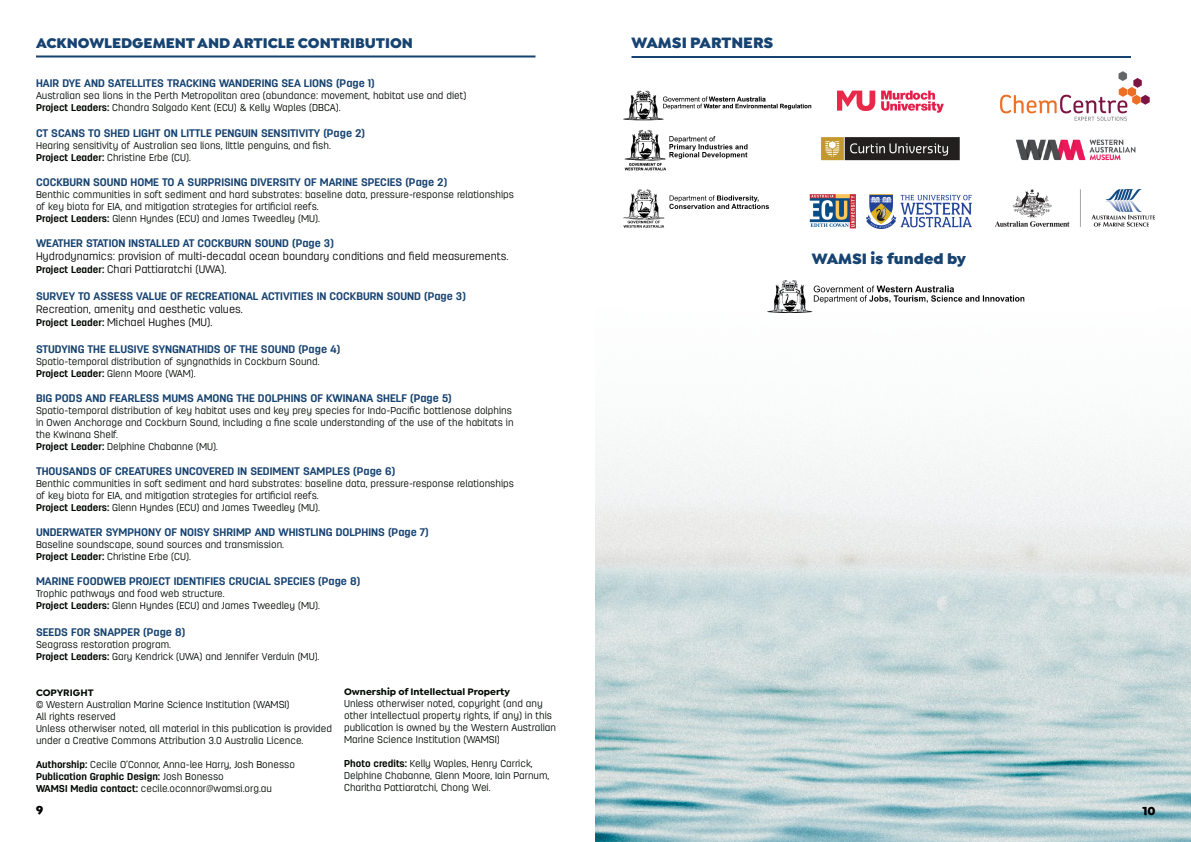
<style>
.page{position:relative;width:1191px;height:842px;background:#fff}
.page>*{position:absolute;margin:0;border:0;box-sizing:border-box;transform-origin:0 0}
.t1{font:900 16px "Isidora Sans";color:#174371}
.t2{font:900 15px "Isidora Sans";color:#174371}
.t3{font:900 12px "Isidora Sans";color:#000}
.t4{font:700 11px "Antartida Rounded";color:#174371}
.t5{font:300 11px/13.2px "Antartida Rounded";color:#000200}
.t6{font:300 11px/13.2px "Antartida Rounded";color:#000400}
.t7{font:300 10px/12px "Antartida Rounded";color:#000802}
.t8{font:700 10px "Isidora Sans";color:#000802}
.s1{font-weight:700}
.s2{font-weight:700;font-size:10px;color:#000802}
</style>
<div class="page">
<img style="left:595px;top:432px;width:596px;height:410px">
<hr style="left:36px;top:55px;width:499px;height:2px;background:#174371">
<img style="left:623px;top:71px;width:532px;height:242px">
<div style="left:811px;top:253px;width:163px;height:20px;background:#fff"></div>
<hr style="left:631px;top:56px;width:500px;height:2px;background:#174371">
<h2 class="t2" style="left:36px;top:33px;width:378px">ACKNOWLEDGEMENT AND ARTICLE CONTRIBUTION</h2>
<p class="t4" style="left:36px;top:77px;width:340px">HAIR DYE AND SATELLITES TRACKING WANDERING SEA LIONS (Page 1)</p>
<p class="t7" style="left:36px;top:90px;width:432px">Australian sea lions in the Perth Metropolitan area (abundance: movement, habitat use and diet)<br><span class="s1">Project Leaders:</span> Chandra Salgado Kent (ECU) &amp; Kelly Waples (DBCA).</p>
<p class="t4" style="left:36px;top:126px;width:331px">CT SCANS TO SHED LIGHT ON LITTLE PENGUIN SENSITIVITY (Page 2)</p>
<p class="t7" style="left:36px;top:139px;width:296px">Hearing sensitivity of Australian sea lions, little penguins, and fish.<br><span class="s1">Project Leader:</span> Christine Erbe (CU).</p>
<p class="t4" style="left:36px;top:176px;width:413px">COCKBURN SOUND HOME TO A SURPRISING DIVERSITY OF MARINE SPECIES (Page 2)</p>
<p class="t7" style="left:36px;top:188px;width:479px">Benthic communities in soft sediment and hard substrates: baseline data, pressure-response relationships of key biota for EIA, and mitigation strategies for artificial reefs.<br><span class="s1">Project Leaders:</span> Glenn Hyndes (ECU) and James Tweedley (MU).</p>
<p class="t4" style="left:36px;top:237px;width:299px">WEATHER STATION INSTALLED AT COCKBURN SOUND (Page 3)</p>
<p class="t5" style="left:36px;top:250px;width:474px">Hydrodynamics: provision of multi-decadal ocean boundary conditions and field measurements.<br><span class="s2">Project Leader:</span> Chari Pattiaratchi (UWA).</p>
<p class="t4" style="left:36px;top:290px;width:431px">SURVEY TO ASSESS VALUE OF RECREATIONAL ACTIVITIES IN COCKBURN SOUND (Page 3)</p>
<p class="t6" style="left:36px;top:303px;width:208px">Recreation, amenity and aesthetic values.<br><span class="s2">Project Leader:</span> Michael Hughes (MU).</p>
<p class="t4" style="left:36px;top:342px;width:306px">STUDYING THE ELUSIVE SYNGNATHIDS OF THE SOUND (Page 4)</p>
<p class="t7" style="left:36px;top:355px;width:285px">Spatio-temporal distribution of syngnathids in Cockburn Sound.<br><span class="s1">Project Leader:</span> Glenn Moore (WAM).</p>
<p class="t4" style="left:36px;top:392px;width:417px">BIG PODS AND FEARLESS MUMS AMONG THE DOLPHINS OF KWINANA SHELF (Page 5)</p>
<p class="t7" style="left:36px;top:404px;width:479px">Spatio-temporal distribution of key habitat uses and key prey species for Indo-Pacific bottlenose dolphins in Owen Anchorage and Cockburn Sound, including a fine scale understanding of the use of the habitats in the Kwinana Shelf.<br><span class="s1">Project Leader:</span> Delphine Chabanne (MU).</p>
<p class="t4" style="left:36px;top:465px;width:361px">THOUSANDS OF CREATURES UNCOVERED IN SEDIMENT SAMPLES (Page 6)</p>
<p class="t7" style="left:36px;top:478px;width:479px">Benthic communities in soft sediment and hard substrates: baseline data, pressure-response relationships of key biota for EIA, and mitigation strategies for artificial reefs.<br><span class="s1">Project Leaders:</span> Glenn Hyndes (ECU) and James Tweedley (MU).</p>
<p class="t4" style="left:36px;top:526px;width:394px">UNDERWATER SYMPHONY OF NOISY SHRIMP AND WHISTLING DOLPHINS (Page 7)</p>
<p class="t7" style="left:36px;top:539px;width:249px">Baseline soundscape, sound sources and transmission.<br><span class="s1">Project Leader:</span> Christine Erbe (CU).</p>
<p class="t4" style="left:36px;top:575px;width:326px">MARINE FOODWEB PROJECT IDENTIFIES CRUCIAL SPECIES (Page 8)</p>
<p class="t7" style="left:36px;top:588px;width:285px">Trophic pathways and food web structure.<br><span class="s1">Project Leaders:</span> Glenn Hyndes (ECU) and James Tweedley (MU).</p>
<p class="t4" style="left:36px;top:626px;width:151px">SEEDS FOR SNAPPER (Page 8)</p>
<p class="t7" style="left:36px;top:638px;width:285px">Seagrass restoration program.<br><span class="s1">Project Leaders:</span> Gary Kendrick (UWA) and Jennifer Verduin (MU).</p>
<p class="t8" style="left:36px;top:686px;width:59px">COPYRIGHT</p>
<p class="t7" style="left:36px;top:698px;width:297px">© Western Australian Marine Science Institution (WAMSI)<br>All rights reserved<br>Unless otherwiser noted, all material in this publication is provided under a Creative Commons Attribution 3.0 Australia Licence.</p>
<p class="t7" style="left:36px;top:758px;width:260px"><span class="s1">Authorship:</span> Cecile O’Connor, Anna-lee Harry, Josh Bonesso<br><span class="s1">Publication Graphic Design:</span> Josh Bonesso<br><span class="s1">WAMSI Media contact:</span> cecile.oconnor@wamsi.org.au</p>
<p class="t8" style="left:344px;top:686px;width:167px">Ownership of Intellectual Property</p>
<p class="t7" style="left:344px;top:698px;width:213px">Unless otherwiser noted, copyright (and any other intellectual property rights, if any) in this publication is owned by the Western Australian Marine Science Institution (WAMSI)</p>
<p class="t7" style="left:344px;top:758px;width:207px"><span class="s1">Photo credits:</span> Kelly Waples, Henry Carrick,<br>Delphine Chabanne, Glenn Moore, Iain Parnum,<br>Charitha Pattiaratchi, Chong Wei.</p>
<h1 class="t1" style="left:631px;top:32px;width:143px">WAMSI PARTNERS</h1>
<h1 class="t1" style="left:811px;top:248px;width:156px">WAMSI is funded by</h1>
<p class="t3" style="left:36px;top:802px;width:9px">9</p>
<p class="t3" style="left:1142px;top:803px;width:15px">10</p>
</div>
